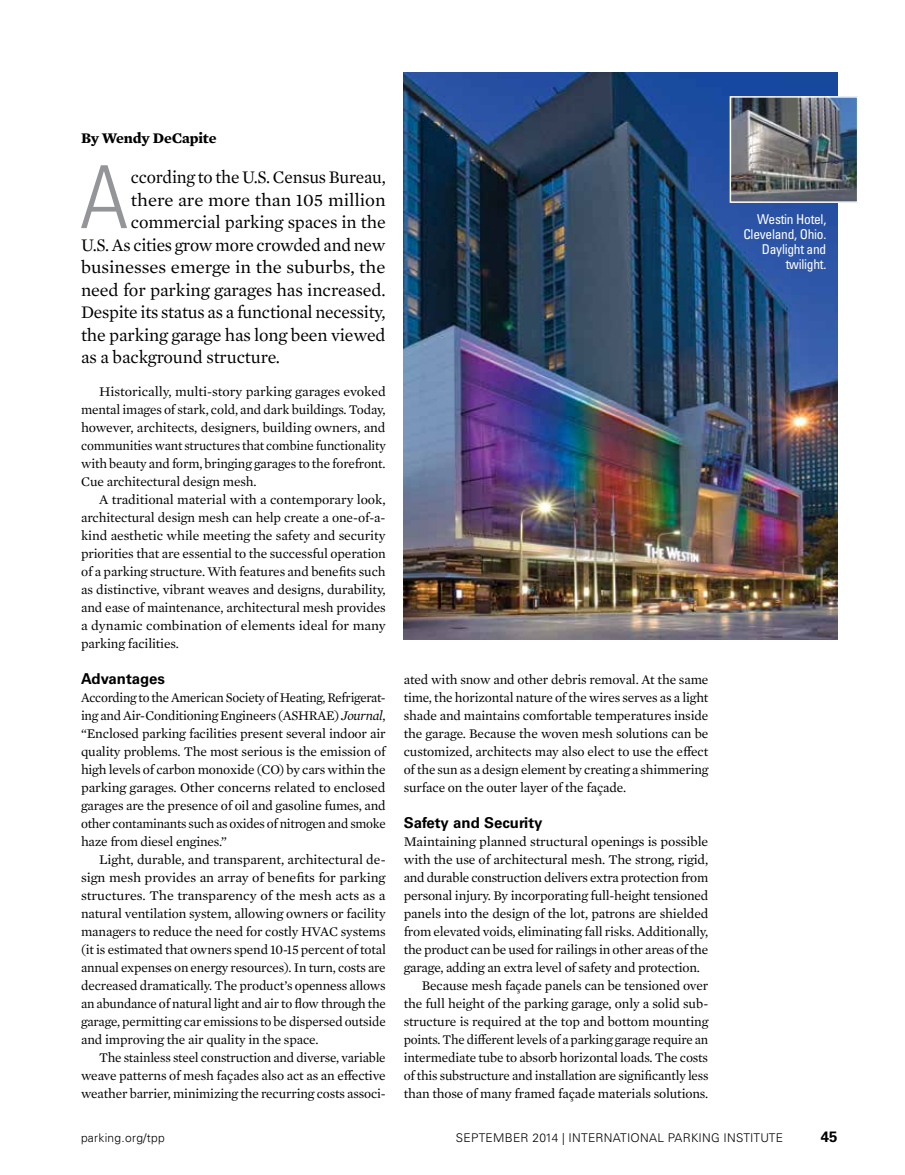
<style>
.page{position:relative;width:905px;height:1175px;background:#fff}
.page>*{position:absolute;margin:0;border:0;box-sizing:border-box;transform-origin:0 0}
.t1{font:300 condensed 87px "Univers LT Std";color:#939598}
.t2{font:18px "Mercury Text G1";letter-spacing:-.01em;color:#000}
.t3{font:18px "Mercury Text G1";letter-spacing:-.01em;color:#000;scale:1.04 1}
.t4{font:700 15px "Univers LT Std";color:#000}
.t5{font:700 15px "Mercury Text G1";letter-spacing:-.01em;color:#000}
.t6{font:13.5px/18px "Mercury Text G1";letter-spacing:-.01em;color:#000;text-align:justify}
.t7{font:condensed 13.5px/15px "Univers LT Std";letter-spacing:-.02em;color:#fff;text-align:right}
.t8{font:300 12px "Univers LT Std";letter-spacing:.02em;color:#000}
.s1{font-style:italic}
</style>
<div class="page">
<img style="left:404px;top:72px;width:433px;height:567px">
<img style="left:732px;top:99px;width:123px;height:101px">
<div style="left:729px;top:96px;width:129px;height:107px;border:2px solid #fff"></div>
<p class="t5" style="left:81px;top:126px;width:137px">By Wendy DeCapite</p>
<h1 class="t1" style="left:80px;top:145px;width:50px">A</h1>
<h2 class="t2" style="left:131px;top:164px;width:256px">ccording to the U.S. Census Bureau,</h2>
<h2 class="t3" style="left:131px;top:187px;width:246px">there are more than 105 million</h2>
<h2 class="t2" style="left:131px;top:209px;width:256px">commercial parking spaces in the</h2>
<h2 class="t2" style="left:81px;top:232px;width:306px">U.S. As cities grow more crowded and new</h2>
<h2 class="t3" style="left:81px;top:254px;width:294px">businesses emerge in the suburbs, the</h2>
<h2 class="t2" style="left:81px;top:277px;width:306px">need for parking garages has increased.</h2>
<h2 class="t2" style="left:81px;top:299px;width:306px">Despite its status as a functional necessity,</h2>
<h2 class="t2" style="left:81px;top:322px;width:306px">the parking garage has long been viewed</h2>
<h2 class="t2" style="left:81px;top:344px;width:200px">as a background structure.</h2>
<p class="t6" style="left:81px;top:382px;width:306px;text-indent:18px">Historically, multi-story parking garages evoked mental images of stark, cold, and dark buildings. Today, however, architects, designers, building owners, and communities want structures that combine functionality with beauty and form, bringing garages to the forefront.<br>Cue architectural design mesh.</p>
<p class="t6" style="left:81px;top:490px;width:306px;text-indent:18px">A traditional material with a contemporary look, architectural design mesh can help create a one-of-a&shy;kind aesthetic while meeting the safety and security priorities that are essential to the successful operation of a parking structure. With features and benefits such as distinctive, vibrant weaves and designs, durability, and ease of maintenance, architectural mesh provides a dynamic combination of elements ideal for many parking facilities.</p>
<p class="t4" style="left:81px;top:670px;width:85px">Advantages</p>
<p class="t6" style="left:81px;top:688px;width:306px">According to the American Society of Heating, Refrigerat&shy;ing and Air-Conditioning Engineers (ASHRAE) <span class="s1">Journal</span>, “Enclosed parking facilities present several indoor air quality problems. The most serious is the emission of high levels of carbon monoxide (CO) by cars within the parking garages. Other concerns related to enclosed garages are the presence of oil and gasoline fumes, and other contaminants such as oxides of nitrogen and smoke haze from diesel engines.”</p>
<p class="t6" style="left:81px;top:850px;width:306px;text-indent:18px">Light, durable, and transparent, architectural de&shy;sign mesh provides an array of benefits for parking structures. The transparency of the mesh acts as a natural ventilation system, allowing owners or facility managers to reduce the need for costly HVAC systems (it is estimated that owners spend 10-15 percent of total annual expenses on energy resources). In turn, costs are decreased dramatically. The product’s openness allows an abundance of natural light and air to flow through the garage, permitting car emissions to be dispersed outside and improving the air quality in the space.</p>
<p class="t6" style="left:81px;top:1048px;width:306px;text-indent:18px">The stainless steel construction and diverse, variable weave patterns of mesh façades also act as an effective weather barrier, minimizing the recurring costs associ-</p>
<p class="t6" style="left:404px;top:670px;width:306px">ated with snow and other debris removal. At the same time, the horizontal nature of the wires serves as a light shade and maintains comfortable temperatures inside the garage. Because the woven mesh solutions can be customized, architects may also elect to use the effect of the sun as a design element by creating a shimmering surface on the outer layer of the façade.</p>
<p class="t4" style="left:404px;top:814px;width:140px">Safety and Security</p>
<p class="t6" style="left:404px;top:832px;width:306px">Maintaining planned structural openings is possible</p>
<p class="t6" style="left:404px;top:850px;width:306px">with the use of architectural mesh. The strong, rigid,</p>
<p class="t6" style="left:404px;top:868px;width:306px">and durable construction delivers extra protection from</p>
<p class="t6" style="left:404px;top:886px;width:306px">personal injury. By incorporating full-height tensioned</p>
<p class="t6" style="left:404px;top:904px;width:306px">panels into the design of the lot, patrons are shielded</p>
<p class="t6" style="left:404px;top:922px;width:306px">from elevated voids, eliminating fall risks. Additionally,</p>
<p class="t6" style="left:404px;top:940px;width:306px">the product can be used for railings in other areas of the</p>
<p class="t6" style="left:404px;top:958px;width:298px">garage, adding an extra level of safety and protection.</p>
<p class="t6" style="left:421px;top:976px;width:288px">Because mesh façade panels can be tensioned over</p>
<p class="t6" style="left:404px;top:994px;width:306px">the full height of the parking garage, only a solid sub-</p>
<p class="t6" style="left:404px;top:1012px;width:306px">structure is required at the top and bottom mounting</p>
<p class="t6" style="left:404px;top:1030px;width:306px">points. The different levels of a parking garage require an</p>
<p class="t6" style="left:404px;top:1048px;width:306px">intermediate tube to absorb horizontal loads. The costs</p>
<p class="t6" style="left:404px;top:1066px;width:306px">of this substructure and installation are significantly less</p>
<p class="t6" style="left:404px;top:1084px;width:306px">than those of many framed façade materials solutions.</p>
<p class="t7" style="left:743px;top:211px;width:84px">Westin Hotel,<br>Cleveland, Ohio.<br>Daylight and twilight.</p>
<p class="t8" style="left:81px;top:1130px;width:85px">parking.org/tpp</p>
<p class="t8" style="left:456px;top:1130px;width:329px">SEPTEMBER 2014 | INTERNATIONAL PARKING INSTITUTE</p>
<p class="t4" style="left:820px;top:1127px;width:18px">45</p>
</div>
